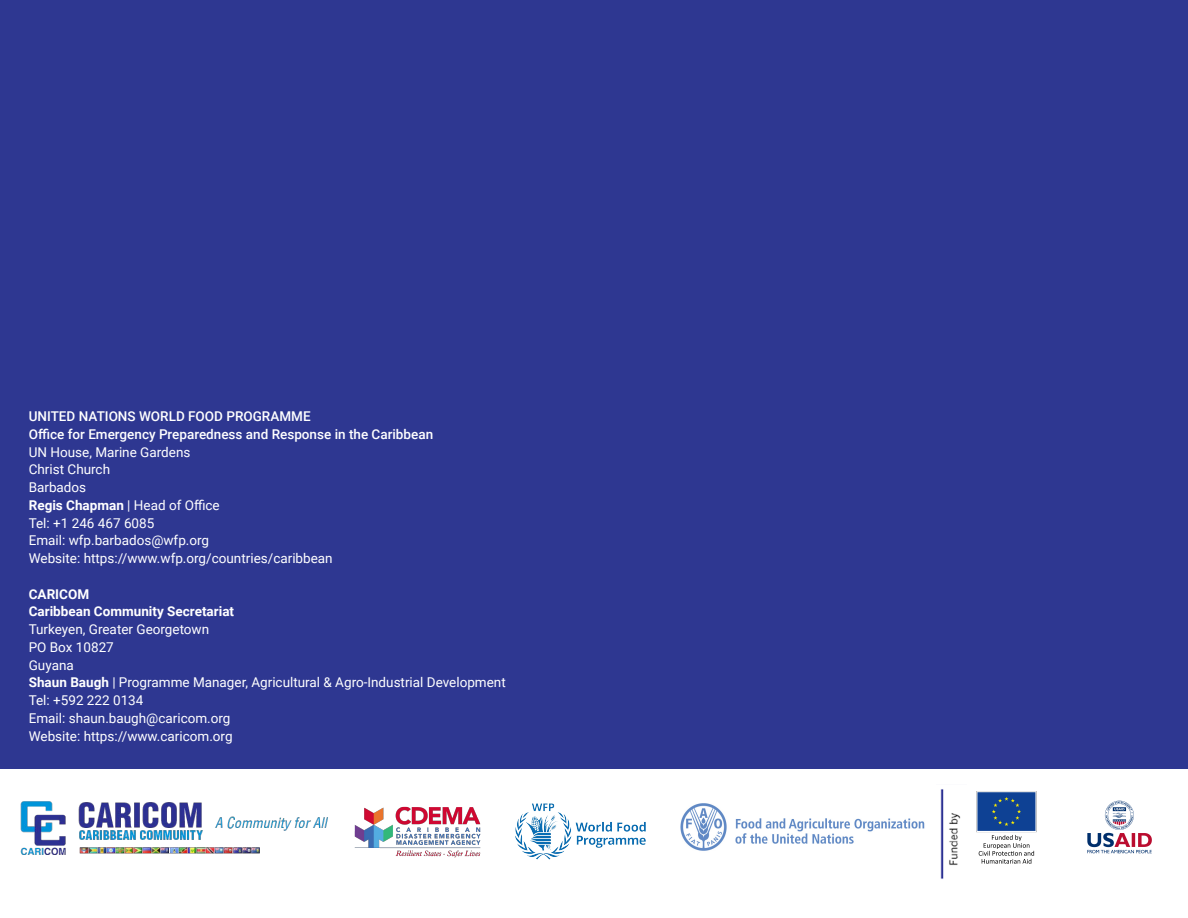
<style>
.page{position:relative;width:1188px;height:918px;background:#fff}
.page>*{position:absolute;margin:0;border:0;box-sizing:border-box;transform-origin:0 0}
.t1{font:13.5px/17.7px "Roboto";color:#fff}
.t2{font:500 13.5px/17.7px "Roboto";color:#fff}
.t3{font:700 13.5px/17.7px "Roboto";color:#fff}
.s1{font-weight:700}
</style>
<div class="page">
<div style="left:0;top:0;width:1188px;height:768px;background:#2e3791"></div>
<img style="left:940px;top:789px;width:21px;height:90px">
<img style="left:20px;top:801px;width:308px;height:54px">
<img style="left:683px;top:803px;width:242px;height:48px">
<img style="left:354px;top:806px;width:127px;height:52px">
<img style="left:515px;top:803px;width:168px;height:57px">
<img style="left:976px;top:791px;width:61px;height:73px">
<img style="left:1087px;top:800px;width:65px;height:54px">
<p class="t2" style="left:29px;top:407px;width:406px">UNITED NATIONS WORLD FOOD PROGRAMME<br>Office for Emergency Preparedness and Response in the Caribbean</p>
<p class="t1" style="left:29px;top:443px;width:305px">UN House, Marine Gardens<br>Christ Church<br>Barbados<br><span class="s1">Regis Chapman</span> | Head of Office<br>Tel: +1 246 467 6085<br>Email: wfp.barbados@wfp.org<br>Website: https://www.wfp.org/countries/caribbean</p>
<p class="t3" style="left:29px;top:585px;width:207px">CARICOM<br>Caribbean Community Secretariat</p>
<p class="t1" style="left:29px;top:620px;width:479px">Turkeyen, Greater Georgetown<br>PO Box 10827<br>Guyana<br><span class="s1">Shaun Baugh</span> | Programme Manager, Agricultural &amp; Agro-Industrial Development<br>Tel: +592 222 0134<br>Email: shaun.baugh@caricom.org<br>Website: https://www.caricom.org</p>
</div>
